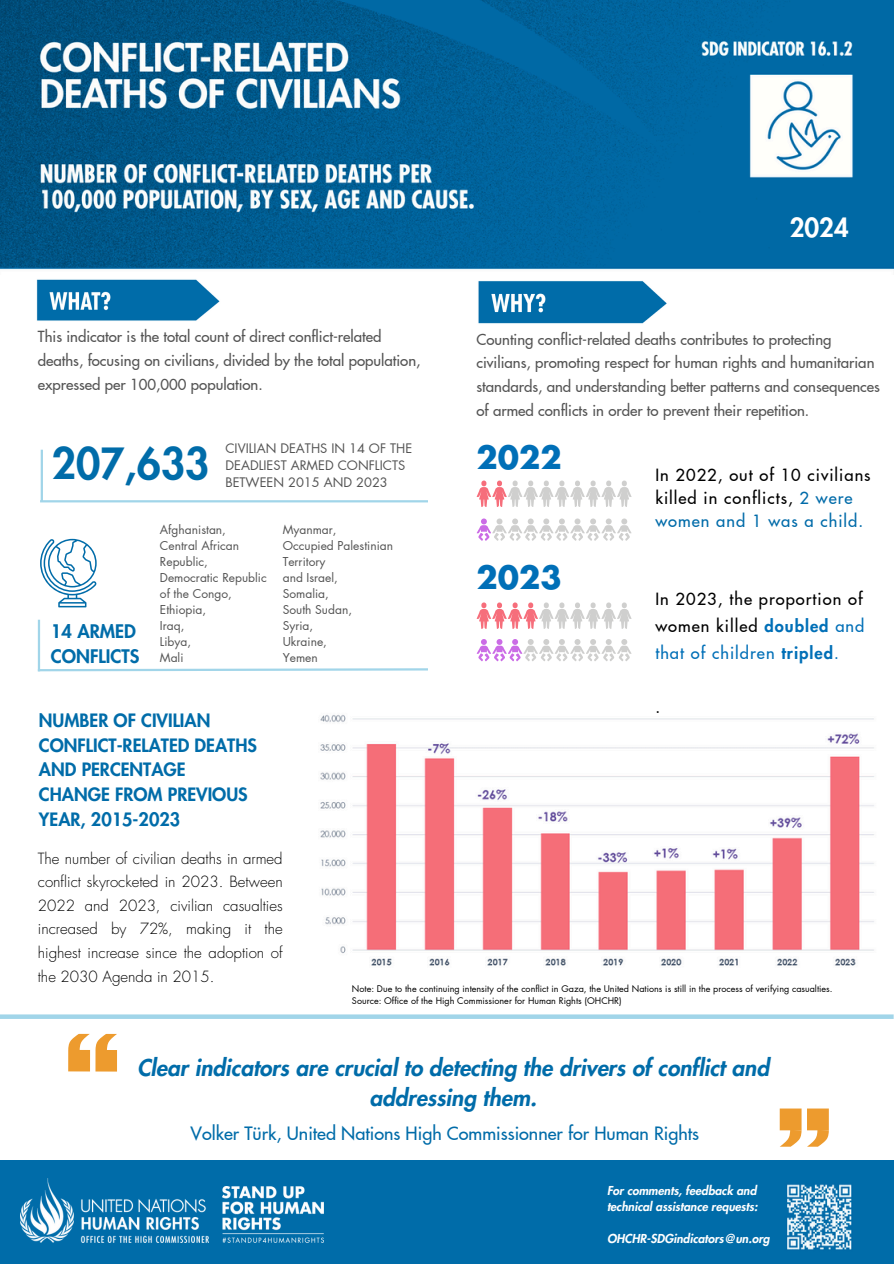
<style>
.page{position:relative;width:894px;height:1264px;background:#fff}
.page>*{position:absolute;margin:0;border:0;box-sizing:border-box;transform-origin:0 0}
.t1{font:800 42px "Futura LT Pro";color:#006ca9}
.t2{font:700 31.05px "Futura Std";color:#006fb7}
.t3{font:800 25.5px "Futura LT Pro";color:#fff}
.t4{font:italic 800 22.5px/30.3px "Futura Std";color:#006ca9;text-align:center}
.t5{font:800 18.3px/24.9px "Futura LT Pro";color:#006ca9}
.t6{font:800 18px/24.8px "Futura LT Pro";color:#006ca9}
.t7{font:500 18px "Futura LT Pro";color:#006ca9}
.t8{font:500 16.5px/22.5px "Futura LT Pro";letter-spacing:.06em;color:#000}
.t9{font:500 15px/23.7px "Futura LT Pro";color:#545454}
.t10{font:300 15px/23.7px "Futura Std";color:#000;text-align:justify}
.t11{font:12.9px/17.1px "Futura LT Pro";color:#545454}
.t12{font:12px/16px "Futura LT Pro";color:#545454}
.t13{font:italic 800 12px/16px "Futura Std";color:#fff}
.t14{font:9px "Futura LT Pro";color:#000}
.s1{color:#006ba9}
.s2{font-weight:800;color:#006fb7}
.s3{color:#006fb7}
</style>
<div class="page">
<img style="left:0;top:0;width:893px;height:270px">
<img style="left:36px;top:279px;width:184px;height:42px">
<img style="left:478px;top:281px;width:189px;height:43px">
<div style="left:0;top:1160px;width:893px;height:103px;background:#006ca9"></div>
<img style="left:787px;top:1184px;width:65px;height:66px">
<img style="left:21px;top:1178px;width:188px;height:64px">
<img style="left:222px;top:1186px;width:102px;height:56px">
<div style="left:95px;top:1049px;width:22px;height:22px;background:#ed9b2e"></div>
<div style="left:68px;top:1049px;width:22px;height:22px;background:#ed9b2e"></div>
<svg style="left:68px;top:1033px;width:49px;height:17px"></svg>
<div style="left:779px;top:1108px;width:22px;height:22px;background:#ed9b2e"></div>
<div style="left:806px;top:1108px;width:22px;height:22px;background:#ed9b2e"></div>
<svg style="left:779px;top:1129px;width:49px;height:17px"></svg>
<hr style="left:40px;top:500px;width:388px;height:2px;background:#a1d5e9">
<hr style="left:41px;top:449px;width:2px;height:52px;background:#a1d5e9">
<svg style="left:0;top:1014px;width:893px;height:4px;background:#abd9eb"></svg>
<svg style="left:476px;top:480px;width:108px;height:27px"></svg>
<svg style="left:476px;top:602px;width:139px;height:27px"></svg>
<svg style="left:476px;top:518px;width:73px;height:23px"></svg>
<svg style="left:476px;top:639px;width:104px;height:22px"></svg>
<svg style="left:37px;top:667px;width:391px;height:5px"></svg>
<hr style="left:38px;top:619px;width:2px;height:52px;background:#a1d5e9">
<svg style="left:40px;top:539px;width:56px;height:68px"></svg>
<img style="left:320px;top:714px;width:554px;height:252px">
<h6 class="t9" style="left:38px;top:326px;width:384px">This indicator is the total count of direct conflict-related deaths, focusing on civilians, divided by the total population, expressed per 100,000 population.</h6>
<p class="t1" style="left:52px;top:445px;width:159px">207,633</p>
<p class="t11" style="left:225px;top:440px;width:188px">CIVILIAN DEATHS IN 14 OF THE<br>DEADLIEST ARMED CONFLICTS<br>BETWEEN 2015 AND 2023</p>
<p class="t5" style="left:51px;top:620px;width:90px">14 ARMED<br>CONFLICTS</p>
<p class="t12" style="left:160px;top:522px;width:68px">Afghanistan,</p>
<p class="t12" style="left:160px;top:538px;width:81px">Central African<br>Republic,</p>
<p class="t12" style="left:160px;top:570px;width:108px">Democratic Republic</p>
<h2 class="t12" style="left:160px;top:586px;width:73px">of the Congo,</h2>
<h5 class="t12" style="left:160px;top:602px;width:48px">Ethiopia,</h5>
<p class="t12" style="left:160px;top:618px;width:26px">Iraq,</p>
<h5 class="t12" style="left:160px;top:634px;width:33px">Libya,</h5>
<p class="t12" style="left:160px;top:650px;width:25px">Mali</p>
<p class="t12" style="left:283px;top:522px;width:55px">Myanmar,</p>
<p class="t12" style="left:283px;top:538px;width:112px">Occupied Palestinian<br>Territory</p>
<p class="t12" style="left:283px;top:570px;width:57px">and Israel,</p>
<h4 class="t12" style="left:283px;top:586px;width:48px">Somalia,</h4>
<h6 class="t12" style="left:283px;top:602px;width:71px">South Sudan,</h6>
<p class="t12" style="left:283px;top:618px;width:32px">Syria,</p>
<p class="t12" style="left:283px;top:634px;width:46px">Ukraine,</p>
<p class="t12" style="left:283px;top:650px;width:37px">Yemen</p>
<p class="t6" style="left:39px;top:708px;width:219px">NUMBER OF CIVILIAN<br>CONFLICT-RELATED DEATHS<br>AND PERCENTAGE<br>CHANGE FROM PREVIOUS<br>YEAR, 2015-2023</p>
<p class="t3" style="left:789px;top:216px;width:60px">2024</p>
<h1 class="t9" style="left:476px;top:328px;width:405px">Counting conflict-related deaths contributes to protecting civilians, promoting respect for human rights and humanitarian standards, and understanding better patterns and consequences of armed conflicts in order to prevent their repetition.</h1>
<h2 class="t2" style="left:476px;top:444px;width:87px">2022</h2>
<p class="t8" style="left:655px;top:465px;width:217px">In 2022, out of 10 civilians killed in conflicts, <span class="s1">2 were women and 1 was a child.</span></p>
<p class="t2" style="left:476px;top:563px;width:87px">2023</p>
<p class="t8" style="left:655px;top:586px;width:210px;line-height:27px;text-align:justify">In 2023, the proportion of women killed <span class="s2">doubled</span> <span class="s3">and that of children</span> <span class="s2">tripled</span><span class="s3">.</span></p>
<p class="t8" style="left:655px;top:696px;width:6px">.</p>
<p class="t10" style="left:38px;top:846px;width:246px">The number of civilian deaths in armed conflict skyrocketed in 2023. Between 2022 and 2023, civilian casualties increased by 72%, making it the highest increase since the adoption of the 2030 Agenda in 2015.</p>
<h6 class="t14" style="left:352px;top:984px;width:482px">Note: Due to the continuing intensity of the conflict in Gaza, the United Nations is still in the process of verifying casualties.</h6>
<h6 class="t14" style="left:352px;top:996px;width:271px">Source: Office of the High Commissioner for Human Rights (OHCHR)</h6>
<p class="t4" style="left:137px;top:1053px;width:633px">Clear indicators are crucial to detecting the drivers of conflict and addressing them.</p>
<p class="t7" style="left:190px;top:1124px;width:510px">Volker Türk, United Nations High Commissionner for Human Rights</p>
<p class="t13" style="left:606px;top:1182px;width:152px">For comments, feedback and technical assistance requests:</p>
<p class="t13" style="left:606px;top:1230px;width:164px">OHCHR-SDGindicators@un.org</p>
</div>
